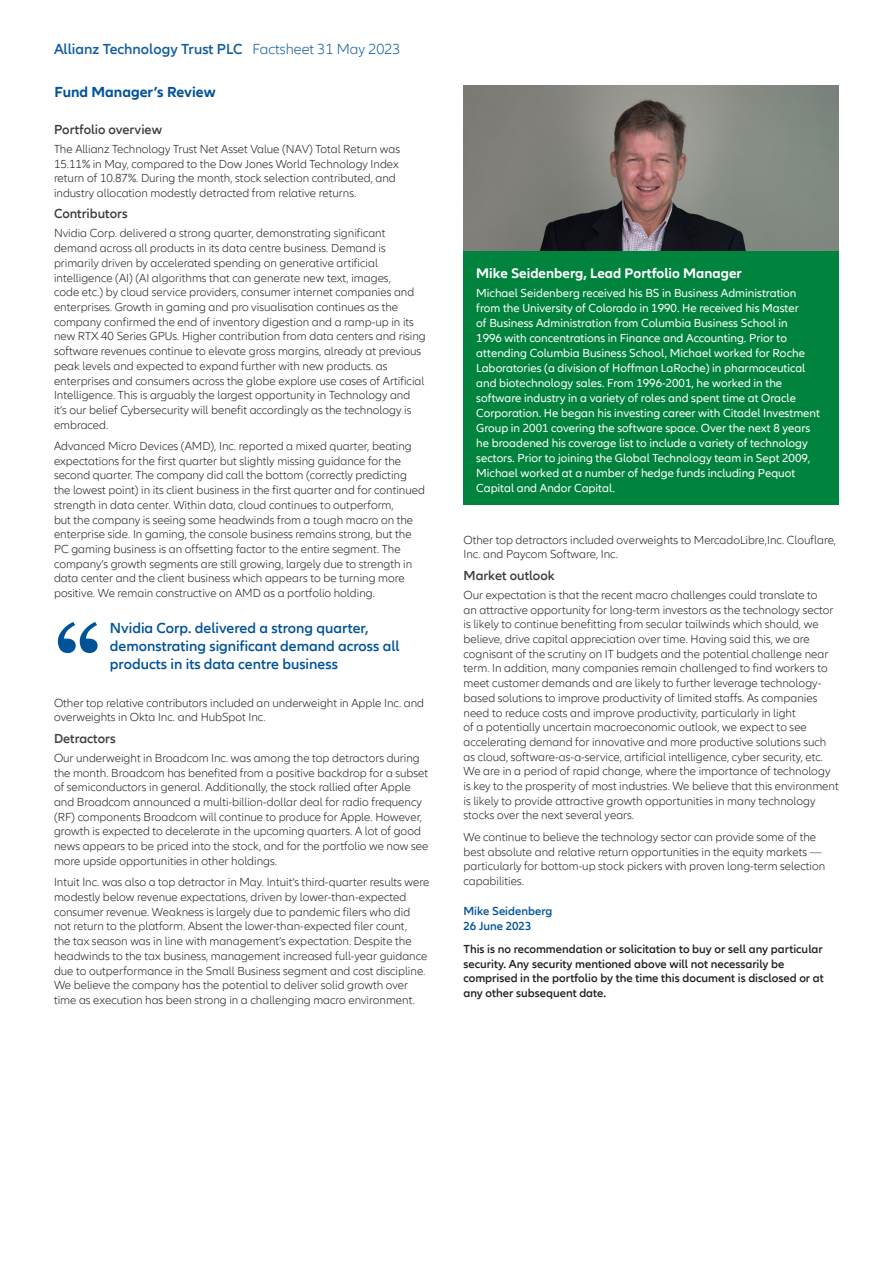
<style>
.page{position:relative;width:893px;height:1263px;background:#fff}
.page>*{position:absolute;margin:0;border:0;box-sizing:border-box;transform-origin:0 0}
.t1{font:600 15px/18px "Allianz Neo";color:#015399}
.t2{font:600 15px "Allianz Neo";color:#115da0}
.t3{font:700 15px "Allianz Neo";color:#015399}
.t4{font:700 14.25px "Allianz Neo";color:#fff}
.t5{font:600 13.5px "Allianz Neo";color:#3e3e3f}
.t6{font:300 12px/14.7px "Allianz Neo";color:#231f20}
.t7{font:12px/15px "Allianz Neo";color:#fff}
.t8{font:600 12px/14.7px "Allianz Neo";color:#231f20}
.t9{font:600 12px/14.7px "Allianz Neo";color:#015399}
.s1{font-weight:300}
</style>
<div class="page">
<svg style="left:58px;top:622px;width:40px;height:31px"></svg>
<img style="left:463px;top:85px;width:376px;height:166px">
<div style="left:463px;top:251px;width:376px;height:254px;background:#00833d"></div>
<p class="t2" style="left:54px;top:40px;width:348px">Allianz Technology Trust PLC <span class="s1">Factsheet 31 May 2023</span></p>
<p class="t3" style="left:55px;top:83px;width:163px">Fund Manager’s Review</p>
<p class="t5" style="left:54px;top:122px;width:110px">Portfolio overview</p>
<p class="t6" style="left:54px;top:142px;width:348px">The Allianz Technology Trust Net Asset Value (NAV) Total Return was 15.11% in May, compared to the Dow Jones World Technology Index return of 10.87%. During the month, stock selection contributed, and industry allocation modestly detracted from relative returns.</p>
<p class="t5" style="left:54px;top:206px;width:75px">Contributors</p>
<p class="t6" style="left:54px;top:226px;width:373px">Nvidia Corp. delivered a strong quarter, demonstrating significant demand across all products in its data centre business. Demand is primarily driven by accelerated spending on generative artificial intelligence (AI) (AI algorithms that can generate new text, images,<br>code etc.) by cloud service providers, consumer internet companies and enterprises. Growth in gaming and pro visualisation continues as the company confirmed the end of inventory digestion and a ramp-up in its new RTX 40 Series GPUs. Higher contribution from data centers and rising software revenues continue to elevate gross margins, already at previous peak levels and expected to expand further with new products. as enterprises and consumers across the globe explore use cases of Artificial Intelligence. This is arguably the largest opportunity in Technology and it’s our belief Cybersecurity will benefit accordingly as the technology is embraced.</p>
<p class="t6" style="left:54px;top:439px;width:372px">Advanced Micro Devices (AMD), Inc. reported a mixed quarter, beating expectations for the first quarter but slightly missing guidance for the second quarter. The company did call the bottom (correctly predicting the lowest point) in its client business in the first quarter and for continued strength in data center. Within data, cloud continues to outperform,<br>but the company is seeing some headwinds from a tough macro on the enterprise side. In gaming, the console business remains strong, but the PC gaming business is an offsetting factor to the entire segment. The company’s growth segments are still growing, largely due to strength in data center and the client business which appears to be turning more positive. We remain constructive on AMD as a portfolio holding.</p>
<p class="t1" style="left:110px;top:619px;width:291px">Nvidia Corp. delivered a strong quarter, demonstrating significant demand across all products in its data centre business</p>
<p class="t6" style="left:54px;top:696px;width:372px">Other top relative contributors included an underweight in Apple Inc. and overweights in Okta Inc. and HubSpot Inc.</p>
<p class="t5" style="left:54px;top:731px;width:63px">Detractors</p>
<p class="t6" style="left:54px;top:751px;width:376px">Our underweight in Broadcom Inc. was among the top detractors during the month. Broadcom has benefited from a positive backdrop for a subset of semiconductors in general. Additionally, the stock rallied after Apple and Broadcom announced a multi-billion-dollar deal for radio frequency (RF) components Broadcom will continue to produce for Apple. However, growth is expected to decelerate in the upcoming quarters. A lot of good news appears to be priced into the stock, and for the portfolio we now see more upside opportunities in other holdings.</p>
<p class="t6" style="left:54px;top:875px;width:377px">Intuit Inc. was also a top detractor in May. Intuit’s third-quarter results were modestly below revenue expectations, driven by lower-than-expected consumer revenue. Weakness is largely due to pandemic filers who did not return to the platform. Absent the lower-than-expected filer count,<br>the tax season was in line with management’s expectation. Despite the headwinds to the tax business, management increased full-year guidance due to outperformance in the Small Business segment and cost discipline.<br>We believe the company has the potential to deliver solid growth over time as execution has been strong in a challenging macro environment.</p>
<p class="t4" style="left:476px;top:265px;width:267px">Mike Seidenberg, Lead Portfolio Manager</p>
<p class="t7" style="left:476px;top:286px;width:345px">Michael Seidenberg received his BS in Business Administration from the University of Colorado in 1990. He received his Master<br>of Business Administration from Columbia Business School in<br>1996 with concentrations in Finance and Accounting. Prior to attending Columbia Business School, Michael worked for Roche Laboratories (a division of Hoffman LaRoche) in pharmaceutical and biotechnology sales. From 1996‑2001, he worked in the software industry in a variety of roles and spent time at Oracle Corporation. He began his investing career with Citadel Investment Group in 2001 covering the software space. Over the next 8 years he broadened his coverage list to include a variety of technology sectors. Prior to joining the Global Technology team in Sept 2009, Michael worked at a number of hedge funds including Pequot Capital and Andor Capital.</p>
<p class="t6" style="left:463px;top:533px;width:374px">Other top detractors included overweights to MercadoLibre,Inc. Clouflare,<br>Inc. and Paycom Software, Inc.</p>
<p class="t5" style="left:463px;top:568px;width:93px">Market outlook</p>
<p class="t6" style="left:463px;top:588px;width:377px">Our expectation is that the recent macro challenges could translate to<br>an attractive opportunity for long-term investors as the technology sector is likely to continue benefitting from secular tailwinds which should, we believe, drive capital appreciation over time. Having said this, we are cognisant of the scrutiny on IT budgets and the potential challenge near term. In addition, many companies remain challenged to find workers to meet customer demands and are likely to further leverage technology&shy;based solutions to improve productivity of limited staffs. As companies need to reduce costs and improve productivity, particularly in light<br>of a potentially uncertain macroeconomic outlook, we expect to see accelerating demand for innovative and more productive solutions such as cloud, software-as-a-service, artificial intelligence, cyber security, etc.<br>We are in a period of rapid change, where the importance of technology is key to the prosperity of most industries. We believe that this environment is likely to provide attractive growth opportunities in many technology stocks over the next several years.</p>
<p class="t6" style="left:463px;top:830px;width:363px">We continue to believe the technology sector can provide some of the best absolute and relative return opportunities in the equity markets — particularly for bottom-up stock pickers with proven long-term selection capabilities.</p>
<p class="t9" style="left:463px;top:904px;width:90px">Mike Seidenberg<br>26 June 2023</p>
<p class="t8" style="left:463px;top:942px;width:362px">This is no recommendation or solicitation to buy or sell any particular security. Any security mentioned above will not necessarily be comprised in the portfolio by the time this document is disclosed or at any other subsequent date.</p>
</div>
